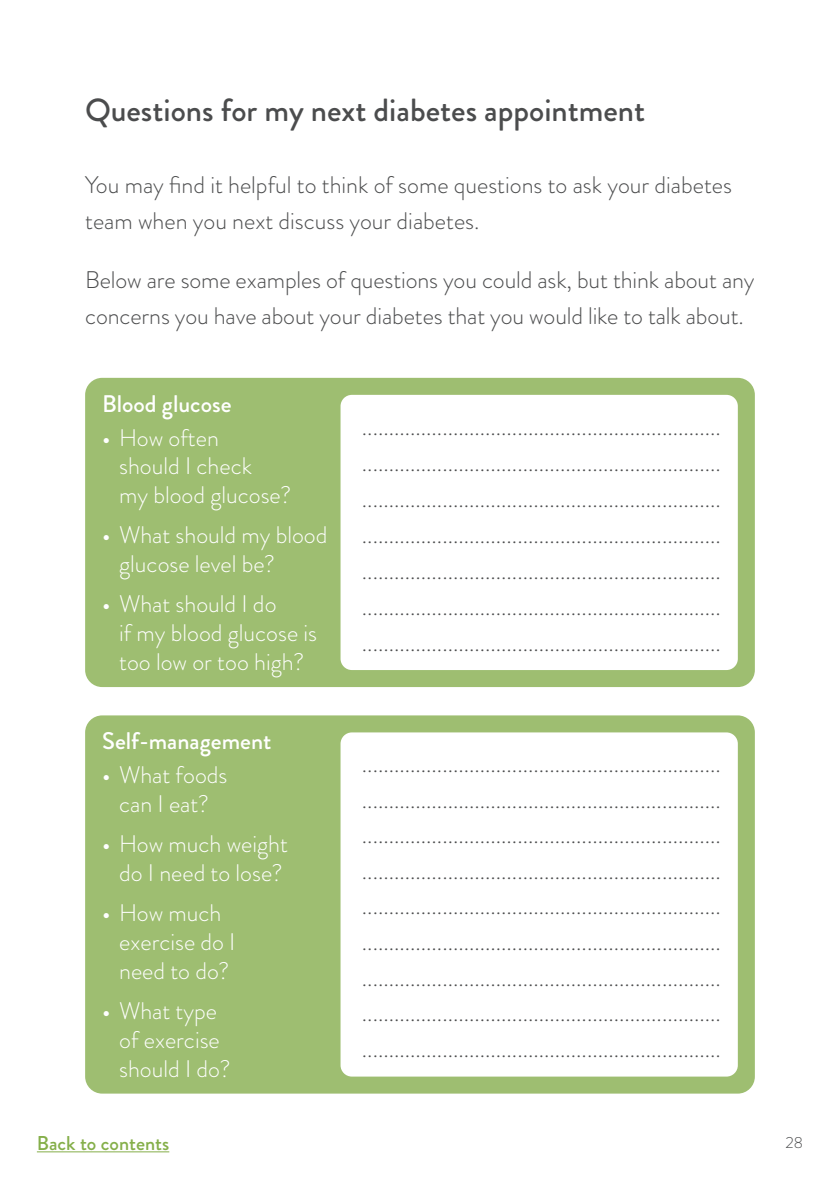
<style>
.page{position:relative;width:840px;height:1191px;background:#fff}
.page>*{position:absolute;margin:0;border:0;box-sizing:border-box;transform-origin:0 0}
.Heading_3{font:500 32px "Brandon Grotesque";color:#4b4c4d}
.Body_text{font:300 24px/36px "Brandon Grotesque";letter-spacing:-.005em;color:#4b4c4d}
.t1{font:300 24px/28.8px "Brandon Grotesque";color:#fff}
.Heading_5{font:500 24px "Brandon Grotesque";color:#fff}
.Back_to_contents{font:500 20px "Brandon Grotesque";color:#85af4a}
.t2{font:300 16px "Brandon Grotesque";color:#4b4c4d}
.s1{font-weight:400}
</style>
<div class="page">
<div style="left:85px;top:715px;width:669px;height:378px;background:#9ebe71;border-radius:17px"></div>
<div style="left:340px;top:732px;width:397px;height:344px;background:#fff;border-radius:11px"></div>
<div style="left:85px;top:378px;width:669px;height:309px;background:#9ebe71;border-radius:17px"></div>
<div style="left:340px;top:395px;width:397px;height:275px;background:#fff;border-radius:11px"></div>
<hr style="left:37px;top:1151px;width:132px;height:1px;background:#85af4a">
<p class="Heading_3" style="left:85px;top:88px;width:561px">Questions for my next diabetes appointment</p>
<p class="Body_text" style="left:85px;top:167px;width:648px">You may find it helpful to think of some questions to ask your diabetes team when you next discuss your diabetes.</p>
<p class="Body_text" style="left:85px;top:262px;width:670px">Below are some examples of questions you could ask, but think about any concerns you have about your diabetes that you would like to talk about.</p>
<p class="Heading_5" style="left:102px;top:387px;width:131px">Blood glucose</p>
<p class="t1" style="left:119px;top:423px;width:174px;text-indent:-17px"><span class="s1">•</span> How often<br>should I check<br>my blood glucose?</p>
<p class="t1" style="left:119px;top:521px;width:210px;text-indent:-17px"><span class="s1">•</span> What should my blood glucose level be?</p>
<p class="t1" style="left:119px;top:590px;width:199px;text-indent:-17px"><span class="s1">•</span> What should I do<br>if my blood glucose is too low or too high?</p>
<p class="Heading_5" style="left:102px;top:724px;width:171px">Self-management</p>
<p class="t1" style="left:102px;top:760px;width:127px;text-align:center"><span class="s1">•</span> What foods can I eat?</p>
<p class="t1" style="left:102px;top:829px;width:187px;text-align:center"><span class="s1">•</span> How much weight do I need to lose?</p>
<p class="t1" style="left:119px;top:898px;width:118px;text-indent:-17px"><span class="s1">•</span> How much exercise do I need to do?</p>
<p class="t1" style="left:119px;top:996px;width:113px;text-indent:-17px"><span class="s1">•</span> What type of exercise should I do?</p>
<p class="Back_to_contents" style="left:37px;top:1129px;width:134px">Back to contents</p>
<p class="Body_text" style="left:362px;top:409px;width:360px">...................................................................</p>
<p class="Body_text" style="left:362px;top:445px;width:360px">...................................................................</p>
<p class="Body_text" style="left:362px;top:481px;width:360px">................................................................... ...................................................................</p>
<p class="Body_text" style="left:362px;top:553px;width:360px">...................................................................</p>
<p class="Body_text" style="left:362px;top:589px;width:360px">...................................................................</p>
<p class="Body_text" style="left:362px;top:625px;width:360px">...................................................................</p>
<p class="Body_text" style="left:362px;top:745px;width:360px">...................................................................</p>
<p class="Body_text" style="left:362px;top:781px;width:360px">...................................................................</p>
<p class="Body_text" style="left:362px;top:817px;width:360px">................................................................... ...................................................................</p>
<p class="Body_text" style="left:362px;top:888px;width:360px">...................................................................</p>
<p class="Body_text" style="left:362px;top:923px;width:360px">...................................................................</p>
<p class="Body_text" style="left:362px;top:959px;width:360px">...................................................................</p>
<p class="Body_text" style="left:362px;top:995px;width:360px">...................................................................</p>
<p class="Body_text" style="left:362px;top:1030px;width:360px">...................................................................</p>
<p class="t2" style="left:785px;top:1132px;width:19px">28</p>
</div>
